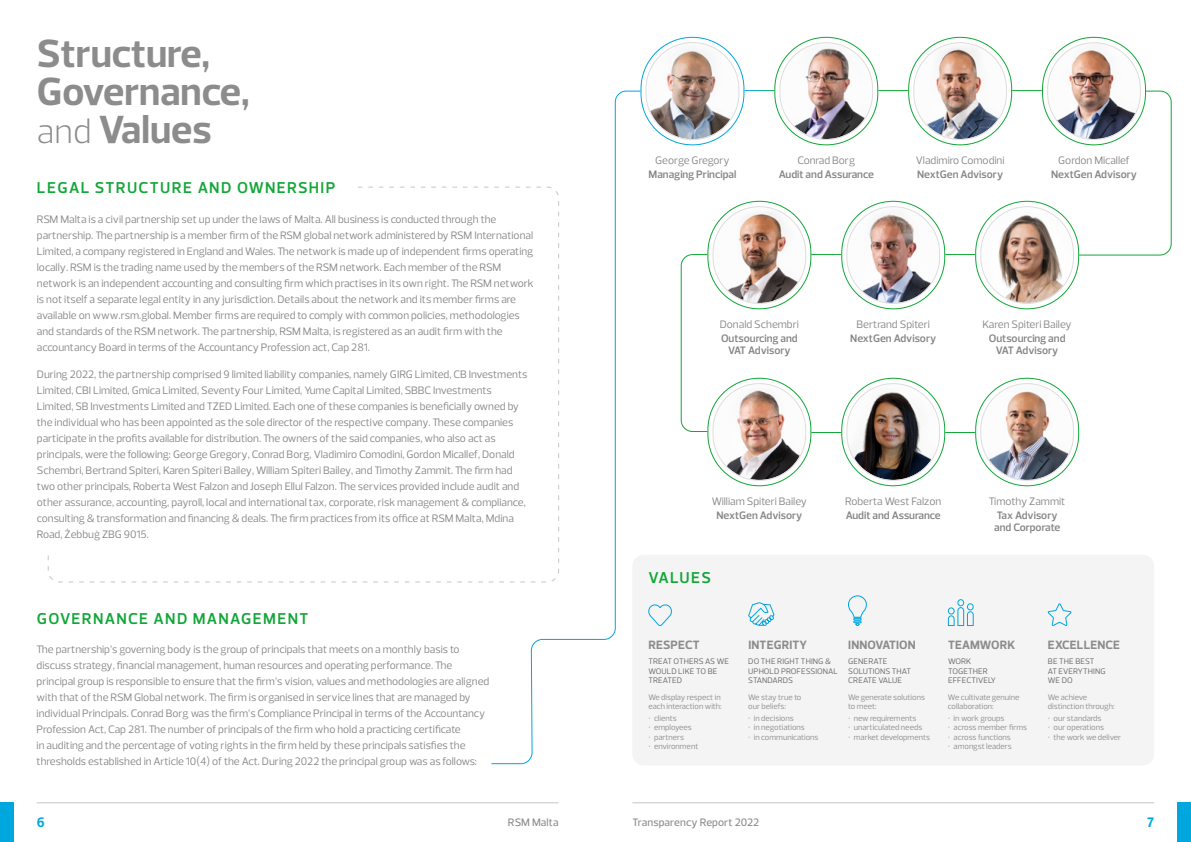
<style>
.page{position:relative;width:1191px;height:842px;background:#fff}
.page>*{position:absolute;margin:0;border:0;box-sizing:border-box;transform-origin:0 0}
.t1{font:700 40px/38px "Prelo";color:#8c8c8c}
.t2{font:600 16px "Prelo";letter-spacing:.09em;color:#12a638}
.t3{font:700 14px "Prelo";color:#00a6de}
.t4{font:700 12.3px "Prelo";letter-spacing:.015em;color:#8c8c8c}
.t5{font:11px/16px "Prelo";color:#858585}
.t6{font:600 11px/12px "Prelo";color:#858585;text-align:center}
.t7{font:500 11px "Prelo";letter-spacing:.005em;color:#8c8c8c}
.t8{font:8.2px/9.5px "Prelo";color:#8a8b8b}
.t9{font:8.2px/9.8px "Prelo";letter-spacing:.015em;color:#666}
.s1{font-weight:300;font-size:35px}
.s2{font-family:"Arial"}
</style>
<div class="page">
<svg style="left:490px;top:90px;width:150px;height:675px"></svg>
<img style="left:646px;top:43px;width:92px;height:96px;border-radius:46px">
<img style="left:713px;top:207px;width:92px;height:96px;border-radius:46px">
<img style="left:981px;top:384px;width:92px;height:96px;border-radius:46px">
<img style="left:713px;top:384px;width:92px;height:96px;border-radius:46px">
<svg style="left:1078px;top:90px;width:94px;height:166px"></svg>
<svg style="left:680px;top:254px;width:28px;height:178px"></svg>
<hr style="left:878px;top:90px;width:30px;height:1px;background:#12a638">
<hr style="left:1012px;top:90px;width:30px;height:1px;background:#12a638">
<hr style="left:945px;top:254px;width:30px;height:1px;background:#12a638">
<hr style="left:945px;top:432px;width:30px;height:1px;background:#12a638">
<hr style="left:811px;top:254px;width:30px;height:1px;background:#12a638">
<hr style="left:811px;top:432px;width:30px;height:1px;background:#12a638">
<div style="left:632px;top:555px;width:522px;height:210px;background:#f4f4f4;border-radius:11px"></div>
<svg style="left:1047px;top:603px;width:24px;height:23px"></svg>
<svg style="left:748px;top:602px;width:27px;height:24px"></svg>
<svg style="left:848px;top:595px;width:19px;height:31px"></svg>
<svg style="left:947px;top:599px;width:27px;height:27px"></svg>
<svg style="left:648px;top:604px;width:24px;height:22px"></svg>
<img style="left:780px;top:43px;width:92px;height:96px;border-radius:46px">
<img style="left:847px;top:207px;width:92px;height:96px;border-radius:46px">
<img style="left:847px;top:384px;width:92px;height:96px;border-radius:46px">
<img style="left:914px;top:43px;width:92px;height:96px;border-radius:46px">
<img style="left:981px;top:207px;width:92px;height:96px;border-radius:46px">
<img style="left:1048px;top:43px;width:91px;height:96px;border-radius:46px">
<hr style="left:37px;top:802px;width:521px;height:1px;background:#c6c6c6">
<hr style="left:632px;top:802px;width:522px;height:1px;background:#c6c6c6">
<div style="left:0;top:802px;width:13px;height:40px;background:#00a6de"></div>
<div style="left:1177px;top:802px;width:14px;height:40px;background:#00a6de"></div>
<h1 class="t1" style="left:37px;top:35px;width:214px">Structure,<br>Governance, <span class="s1">and</span> Values</h1>
<h2 class="t2" style="left:37px;top:178px;width:300px">LEGAL STRUCTURE AND OWNERSHIP</h2>
<p class="t5" style="left:37px;top:211px;width:498px">RSM Malta is a civil partnership set up under the laws of Malta. All business is conducted through the partnership. The partnership is a member firm of the RSM global network administered by RSM International Limited, a company registered in England and Wales. The network is made up of independent firms operating locally. RSM is the trading name used by the members of the RSM network. Each member of the RSM network is an independent accounting and consulting firm which practises in its own right. The RSM network is not itself a separate legal entity in any jurisdiction. Details about the network and its member firms are available on www.rsm.global. Member firms are required to comply with common policies, methodologies and standards of the RSM network. The partnership, RSM Malta, is registered as an audit firm with the accountancy Board in terms of the Accountancy Profession act, Cap 281.</p>
<p class="t5" style="left:37px;top:367px;width:492px">During 2022, the partnership comprised 9 limited liability companies, namely GIRG Limited, CB Investments Limited, CBI Limited, Gmica Limited, Seventy Four Limited, Yume Capital Limited, SBBC Investments Limited, SB Investments Limited and TZED Limited. Each one of these companies is beneficially owned by the individual who has been appointed as the sole director of the respective company. These companies participate in the profits available for distribution. The owners of the said companies, who also act as principals, were the following: George Gregory, Conrad Borg, Vladimiro Comodini, Gordon Micallef, Donald Schembri, Bertrand Spiteri, Karen Spiteri Bailey, William Spiteri Bailey, and Timothy Zammit. The firm had two other principals, Roberta West Falzon and Joseph Ellul Falzon. The services provided include audit and other assurance, accounting, payroll, local and international tax, corporate, risk management &amp; compliance, consulting &amp; transformation and financing &amp; deals. The firm practices from its office at RSM Malta, Mdina Road, Żebbuġ ZBG 9015.</p>
<h2 class="t2" style="left:37px;top:608px;width:273px">GOVERNANCE AND MANAGEMENT</h2>
<p class="t5" style="left:37px;top:642px;width:454px">The partnership’s governing body is the group of principals that meets on a monthly basis to discuss strategy, financial management, human resources and operating performance. The principal group is responsible to ensure that the firm’s vision, values and methodologies are aligned with that of the RSM Global network. The firm is organised in service lines that are managed by individual Principals. Conrad Borg was the firm’s Compliance Principal in terms of the Accountancy Profession Act, Cap 281. The number of principals of the firm who hold a practicing certificate<br>in auditing and the percentage of voting rights in the firm held by these principals satisfies the thresholds established in Article 10(4) of the Act. During 2022 the principal group was as follows:</p>
<p class="t5" style="left:655px;top:152px;width:76px">George Gregory</p>
<p class="t6" style="left:648px;top:169px;width:89px">Managing Principal</p>
<p class="t5" style="left:797px;top:152px;width:59px">Conrad Borg</p>
<p class="t6" style="left:778px;top:169px;width:97px">Audit and Assurance</p>
<p class="t5" style="left:915px;top:152px;width:90px">Vladimiro Comodini</p>
<p class="t6" style="left:917px;top:169px;width:87px">NextGen Advisory</p>
<p class="t5" style="left:1058px;top:152px;width:73px">Gordon Micallef</p>
<p class="t6" style="left:1051px;top:169px;width:87px">NextGen Advisory</p>
<p class="t5" style="left:720px;top:316px;width:81px">Donald Schembri</p>
<p class="t6" style="left:721px;top:333px;width:78px">Outsourcing and<br>VAT Advisory</p>
<p class="t5" style="left:856px;top:316px;width:75px">Bertrand Spiteri</p>
<p class="t6" style="left:850px;top:333px;width:87px">NextGen Advisory</p>
<p class="t5" style="left:982px;top:316px;width:90px">Karen Spiteri Bailey</p>
<p class="t6" style="left:988px;top:333px;width:78px">Outsourcing and<br>VAT Advisory</p>
<p class="t5" style="left:712px;top:493px;width:97px">William Spiteri Bailey</p>
<p class="t6" style="left:716px;top:510px;width:87px">NextGen Advisory</p>
<h2 class="t2" style="left:648px;top:568px;width:64px">VALUES</h2>
<p class="t5" style="left:845px;top:493px;width:98px">Roberta West Falzon</p>
<p class="t6" style="left:845px;top:510px;width:97px">Audit and Assurance</p>
<p class="t5" style="left:989px;top:493px;width:78px">Timothy Zammit</p>
<p class="t6" style="left:994px;top:510px;width:68px;text-align:left">Tax Advisory and Corporate</p>
<p class="t4" style="left:648px;top:637px;width:53px">RESPECT</p>
<p class="t4" style="left:748px;top:637px;width:60px">INTEGRITY</p>
<p class="t4" style="left:848px;top:637px;width:69px">INNOVATION</p>
<p class="t4" style="left:948px;top:637px;width:69px">TEAMWORK</p>
<p class="t4" style="left:1048px;top:637px;width:73px">EXCELLENCE</p>
<p class="t9" style="left:648px;top:656px;width:82px">TREAT OTHERS AS WE<br>WOULD LIKE TO BE<br>TREATED</p>
<p class="t9" style="left:748px;top:656px;width:91px">DO THE RIGHT THING &amp;<br>UPHOLD PROFESSIONAL<br>STANDARDS</p>
<p class="t9" style="left:848px;top:656px;width:64px">GENERATE<br>SOLUTIONS THAT<br>CREATE VALUE</p>
<p class="t9" style="left:948px;top:656px;width:49px">WORK<br>TOGETHER<br>EFFECTIVELY</p>
<p class="t9" style="left:1048px;top:656px;width:59px">BE THE BEST<br>AT EVERYTHING<br>WE DO</p>
<p class="t8" style="left:648px;top:692px;width:75px">We display respect in each interaction with:</p>
<p class="t8" style="left:748px;top:692px;width:55px">We stay true to our beliefs:</p>
<p class="t8" style="left:848px;top:692px;width:78px">We generate solutions to meet:</p>
<p class="t8" style="left:948px;top:692px;width:73px">We cultivate genuine collaboration:</p>
<p class="t8" style="left:1047px;top:692px;width:68px">We achieve distinction through:</p>
<p class="t8" style="left:648px;top:713px;width:52px"><span class="s2">∙</span> clients<br><span class="s2">∙</span> employees<br><span class="s2">∙</span> partners<br><span class="s2">∙</span> environment</p>
<p class="t8" style="left:748px;top:713px;width:72px"><span class="s2">∙</span> in decisions<br><span class="s2">∙</span> in negotiations<br><span class="s2">∙</span> in communications</p>
<p class="t8" style="left:848px;top:713px;width:83px"><span class="s2">∙</span> new requirements<br><span class="s2">∙</span> unarticulated needs<br><span class="s2">∙</span> market developments</p>
<p class="t8" style="left:948px;top:713px;width:81px"><span class="s2">∙</span> in work groups<br><span class="s2">∙</span> across member firms <span class="s2">∙</span> across functions<br><span class="s2">∙</span> amongst leaders</p>
<p class="t8" style="left:1047px;top:713px;width:75px"><span class="s2">∙</span> our standards<br><span class="s2">∙</span> our operations<br><span class="s2">∙</span> the work we deliver</p>
<p class="t3" style="left:37px;top:814px;width:9px">6</p>
<p class="t7" style="left:508px;top:815px;width:52px">RSM Malta</p>
<p class="t7" style="left:632px;top:815px;width:128px">Transparency Report 2022</p>
<p class="t3" style="left:1147px;top:814px;width:8px">7</p>
</div>
